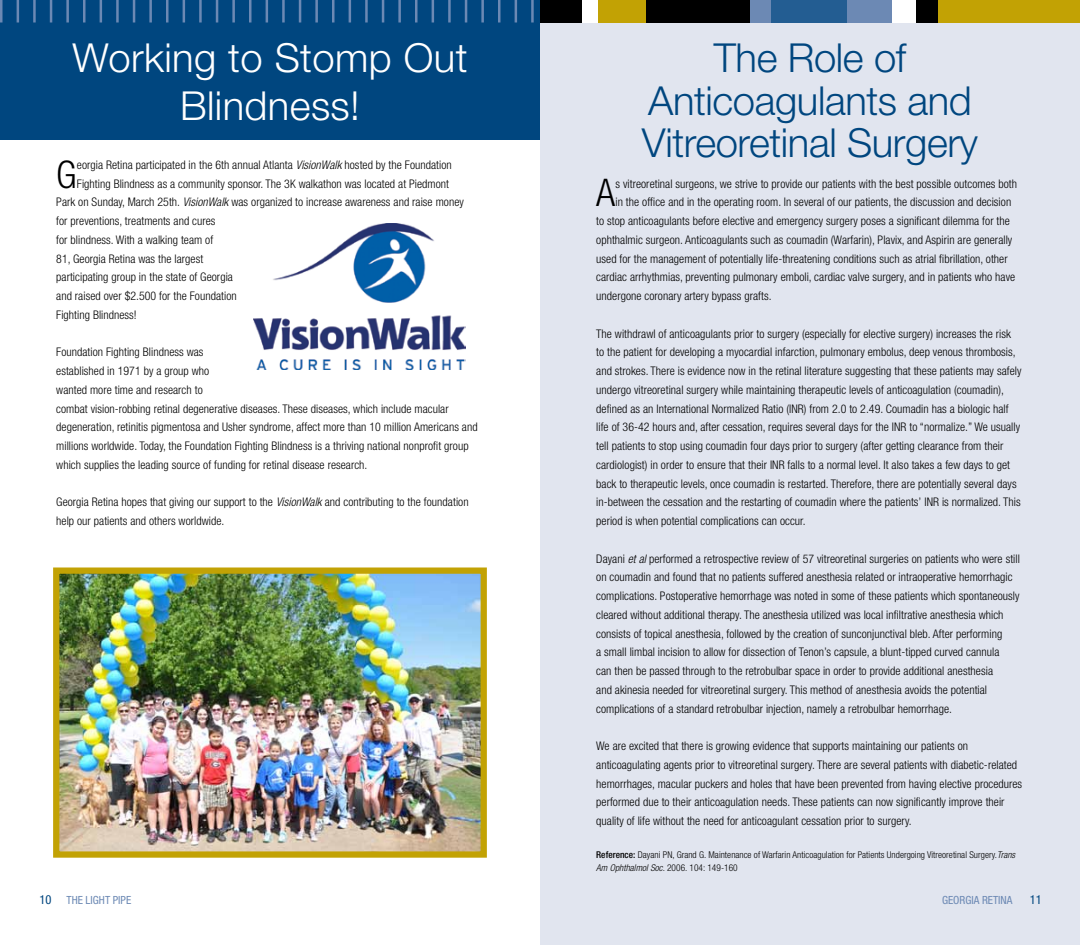
<style>
.page{position:relative;width:1080px;height:945px;background:#fff}
.page>*{position:absolute;margin:0;border:0;box-sizing:border-box;transform-origin:0 0}
.t1{font:300 40px/42.5px "Helvetica Neue LT Std";letter-spacing:-.01em;color:#00467f;text-align:center}
.t2{font:300 40px/47.5px "Helvetica Neue LT Std";letter-spacing:.01em;color:#fff;text-align:center}
.t3{font:300 condensed 38.12px "Helvetica Neue LT Std";color:#000}
.t4{font:condensed 12.5px "Helvetica Neue LT Std";color:#00467f}
.t5{font:300 condensed 11.88px/18.8px "Helvetica Neue LT Std";letter-spacing:.005em;color:#000}
.t6{font:condensed 11.25px "Helvetica Neue LT Std";color:#6c89b4}
.t7{font:300 condensed 9.38px/13.8px "Helvetica Neue LT Std";letter-spacing:.005em;color:#000}
.s1{font-style:italic}
.s2{font-weight:500}
.s3{font-size:12.5px;color:#00467f}
</style>
<div class="page">
<div style="left:541px;top:0;width:539px;height:945px;background:#e1e5ef"></div>
<img style="left:60px;top:575px;width:420px;height:276px">
<div style="left:53px;top:568px;width:434px;height:290px;border:6px solid #c2a204"></div>
<img style="left:254px;top:224px;width:212px;height:145px">
<div style="left:0;top:0;width:540px;height:140px;background:#00467f"></div>
<div style="left:910px;top:0;width:170px;height:22px;background:#c2a204"></div>
<div style="left:879px;top:0;width:46px;height:22px;background:#fff"></div>
<div style="left:916px;top:0;width:21px;height:22px;background:#000"></div>
<div style="left:846px;top:0;width:46px;height:22px;background:#6c89b4"></div>
<div style="left:743px;top:0;width:103px;height:22px;background:#235d92"></div>
<div style="left:725px;top:0;width:45px;height:22px;background:#6c89b4"></div>
<div style="left:540px;top:0;width:209px;height:22px;background:#000"></div>
<div style="left:592px;top:0;width:54px;height:22px;background:#c2a204"></div>
<div style="left:582px;top:0;width:16px;height:22px;background:#fff"></div>
<hr style="left:481px;top:0;width:3px;height:22px;background:#6c89b4">
<hr style="left:465px;top:0;width:2px;height:22px;background:#6c89b4">
<hr style="left:448px;top:0;width:3px;height:22px;background:#6c89b4">
<hr style="left:432px;top:0;width:2px;height:22px;background:#6c89b4">
<hr style="left:415px;top:0;width:3px;height:22px;background:#6c89b4">
<hr style="left:398px;top:0;width:3px;height:22px;background:#6c89b4">
<hr style="left:382px;top:0;width:2px;height:22px;background:#6c89b4">
<hr style="left:365px;top:0;width:3px;height:22px;background:#6c89b4">
<hr style="left:349px;top:0;width:2px;height:22px;background:#6c89b4">
<hr style="left:332px;top:0;width:3px;height:22px;background:#6c89b4">
<hr style="left:315px;top:0;width:3px;height:22px;background:#6c89b4">
<hr style="left:299px;top:0;width:2px;height:22px;background:#6c89b4">
<hr style="left:282px;top:0;width:3px;height:22px;background:#6c89b4">
<hr style="left:266px;top:0;width:2px;height:22px;background:#6c89b4">
<hr style="left:249px;top:0;width:3px;height:22px;background:#6c89b4">
<hr style="left:232px;top:0;width:3px;height:22px;background:#6c89b4">
<hr style="left:216px;top:0;width:2px;height:22px;background:#6c89b4">
<hr style="left:199px;top:0;width:3px;height:22px;background:#6c89b4">
<hr style="left:183px;top:0;width:2px;height:22px;background:#6c89b4">
<hr style="left:166px;top:0;width:3px;height:22px;background:#6c89b4">
<hr style="left:149px;top:0;width:3px;height:22px;background:#6c89b4">
<hr style="left:133px;top:0;width:2px;height:22px;background:#6c89b4">
<hr style="left:116px;top:0;width:3px;height:22px;background:#6c89b4">
<hr style="left:100px;top:0;width:2px;height:22px;background:#6c89b4">
<hr style="left:83px;top:0;width:3px;height:22px;background:#6c89b4">
<hr style="left:66px;top:0;width:3px;height:22px;background:#6c89b4">
<hr style="left:50px;top:0;width:2px;height:22px;background:#6c89b4">
<hr style="left:33px;top:0;width:3px;height:22px;background:#6c89b4">
<hr style="left:17px;top:0;width:2px;height:22px;background:#6c89b4">
<hr style="left:0;top:0;width:3px;height:22px;background:#6c89b4">
<hr style="left:531px;top:0;width:3px;height:22px;background:#6c89b4">
<hr style="left:515px;top:0;width:2px;height:22px;background:#6c89b4">
<hr style="left:498px;top:0;width:3px;height:22px;background:#6c89b4">
<h1 class="t2" style="left:72px;top:33px;width:397px">Working to Stomp Out<br>Blindness!</h1>
<h2 class="t3" style="left:56px;top:152px;width:22px">G</h2>
<p class="t5" style="left:77px;top:155px;width:376px">eorgia Retina participated in the 6th annual Atlanta <span class="s1">VisionWalk</span> hosted by the Foundation</p>
<p class="t5" style="left:77px;top:174px;width:374px">Fighting Blindness as a community sponsor. The 3K walkathon was located at Piedmont</p>
<p class="t5" style="left:56px;top:193px;width:409px">Park on Sunday, March 25th. <span class="s1">VisionWalk</span> was organized to increase awareness and raise money</p>
<p class="t5" style="left:56px;top:211px;width:161px">for preventions, treatments and cures</p>
<p class="t5" style="left:56px;top:230px;width:159px">for blindness. With a walking team of</p>
<p class="t5" style="left:56px;top:249px;width:148px">81, Georgia Retina was the largest</p>
<p class="t5" style="left:56px;top:268px;width:178px">participating group in the state of Georgia</p>
<p class="t5" style="left:56px;top:286px;width:182px">and raised over $2.500 for the Foundation</p>
<p class="t5" style="left:56px;top:305px;width:82px">Fighting Blindness!</p>
<p class="t5" style="left:56px;top:343px;width:423px">Foundation Fighting Blindness was<br>established in 1971 by a group who<br>wanted more time and research to<br>combat vision-robbing retinal degenerative diseases. These diseases, which include macular degeneration, retinitis pigmentosa and Usher syndrome, affect more than 10 million Americans and millions worldwide. Today, the Foundation Fighting Blindness is a thriving national nonprofit group which supplies the leading source of funding for retinal disease research.</p>
<p class="t5" style="left:56px;top:493px;width:414px">Georgia Retina hopes that giving our support to the <span class="s1">VisionWalk</span> and contributing to the foundation help our patients and others worldwide.</p>
<h1 class="t1" style="left:642px;top:36px;width:338px">The Role of<br>Anticoagulants and<br>Vitreoretinal Surgery</h1>
<h2 class="t3" style="left:596px;top:171px;width:21px">A</h2>
<p class="t5" style="left:616px;top:174px;width:403px">s vitreoretinal surgeons, we strive to provide our patients with the best possible outcomes both</p>
<p class="t5" style="left:616px;top:193px;width:397px">in the office and in the operating room. In several of our patients, the discussion and decision</p>
<p class="t5" style="left:596px;top:211px;width:415px">to stop anticoagulants before elective and emergency surgery poses a significant dilemma for the</p>
<p class="t5" style="left:596px;top:230px;width:418px">ophthalmic surgeon. Anticoagulants such as coumadin (Warfarin), Plavix, and Aspirin are generally</p>
<p class="t5" style="left:596px;top:249px;width:413px">used for the management of potentially life-threatening conditions such as atrial fibrillation, other</p>
<p class="t5" style="left:596px;top:268px;width:420px">cardiac arrhythmias, preventing pulmonary emboli, cardiac valve surgery, and in patients who have</p>
<p class="t5" style="left:596px;top:286px;width:177px">undergone coronary artery bypass grafts.</p>
<p class="t5" style="left:596px;top:324px;width:427px">The withdrawl of anticoagulants prior to surgery (especially for elective surgery) increases the risk to the patient for developing a myocardial infarction, pulmonary embolus, deep venous thrombosis, and strokes. There is evidence now in the retinal literature suggesting that these patients may safely undergo vitreoretinal surgery while maintaining therapeutic levels of anticoagulation (coumadin), defined as an International Normalized Ratio (INR) from 2.0 to 2.49. Coumadin has a biologic half life of 36-42 hours and, after cessation, requires several days for the INR to “normalize.” We usually tell patients to stop using coumadin four days prior to surgery (after getting clearance from their cardiologist) in order to ensure that their INR falls to a normal level. It also takes a few days to get back to therapeutic levels, once coumadin is restarted. Therefore, there are potentially several days in-between the cessation and the restarting of coumadin where the patients’ INR is normalized. This period is when potential complications can occur.</p>
<p class="t5" style="left:596px;top:549px;width:425px">Dayani <span class="s1">et al</span> performed a retrospective review of 57 vitreoretinal surgeries on patients who were still on coumadin and found that no patients suffered anesthesia related or intraoperative hemorrhagic complications. Postoperative hemorrhage was noted in some of these patients which spontaneously cleared without additional therapy. The anesthesia utilized was local infiltrative anesthesia which consists of topical anesthesia, followed by the creation of sunconjunctival bleb. After performing<br>a small limbal incision to allow for dissection of Tenon’s capsule, a blunt-tipped curved cannula<br>can then be passed through to the retrobulbar space in order to provide additional anesthesia<br>and akinesia needed for vitreoretinal surgery. This method of anesthesia avoids the potential complications of a standard retrobulbar injection, namely a retrobulbar hemorrhage.</p>
<p class="t5" style="left:596px;top:736px;width:428px">We are excited that there is growing evidence that supports maintaining our patients on anticoagulating agents prior to vitreoretinal surgery. There are several patients with diabetic-related hemorrhages, macular puckers and holes that have been prevented from having elective procedures performed due to their anticoagulation needs. These patients can now significantly improve their quality of life without the need for anticoagulant cessation prior to surgery.</p>
<p class="t7" style="left:596px;top:847px;width:420px"><span class="s2">Reference:</span> Dayani PN, Grand G. Maintenance of Warfarin Anticoagulation for Patients Undergoing Vitreoretinal Surgery.<span class="s1">Trans<br>Am Ophthalmol Soc</span>. 2006. 104: 149-160</p>
<p class="t6" style="left:39px;top:893px;width:93px"><span class="s3">10</span> THE LIGHT PIPE</p>
<p class="t6" style="left:942px;top:893px;width:72px">GEORGIA RETINA</p>
<p class="t4" style="left:1030px;top:893px;width:14px">11</p>
</div>
